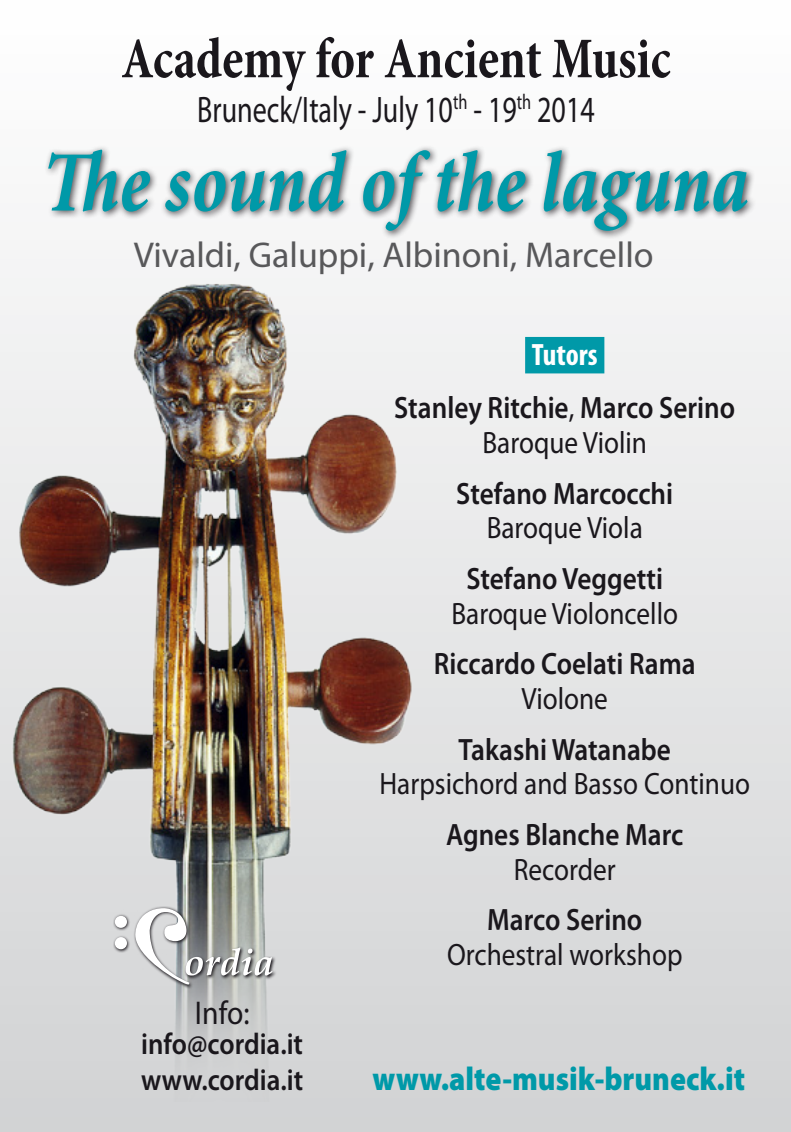
<style>
.page{position:relative;width:791px;height:1132px;background:#fff}
.page>*{position:absolute;margin:0;border:0;box-sizing:border-box;transform-origin:0 0}
.t1{font:italic 700 condensed 87px "Minion Pro";letter-spacing:-.005em;color:#0099a8;scale:.89 1}
.t2{font:700 condensed 58.2px "Minion Pro";letter-spacing:-.005em;color:#1a171c;scale:.88 1}
.t3{font:36.9px "Myriad Pro";color:#1a171c;scale:.76 1}
.t4{font:36px "Myriad Pro";color:#58585a}
.t5{font:900 33px "Myriad Pro";color:#0099a8;scale:.9 1}
.t6{font:33px "Myriad Pro";color:#1a171c;scale:.9 1}
.t7{font:600 30.9px/54px "Myriad Pro";color:#1a171c;text-align:center;scale:.88 1}
.t8{font:30.9px "Myriad Pro";color:#1a171c;scale:.88 1}
.t9{font:600 30px/36px "Myriad Pro";color:#1a171c;scale:.9 1}
.s1{font-weight:700;font-stretch:condensed;color:#fff}
.s2{font-weight:400}
</style>
<div class="page">
<div style="left:0;top:0;width:791px;height:1131px;background:linear-gradient(to bottom,#fff,#d2d3d4)"></div>
<img style="left:0;top:274px;width:488px;height:826px">
<svg style="left:113px;top:906px;width:163px;height:82px;background:#cbcdcd"></svg>
<svg style="left:135px;top:907px;width:138px;height:77px"></svg>
<div style="left:115px;top:915px;width:12px;height:12px;background:#fff;border-radius:50%"></div>
<div style="left:115px;top:936px;width:12px;height:12px;background:#fff;border-radius:50%"></div>
<div style="left:525px;top:337px;width:79px;height:36px;background:#0099a8"></div>
<div style="left:44px;top:145px;width:712px;height:94px;background:#1a171c;opacity:.75"></div>
<h2 class="t2" style="left:121px;top:19px;width:626px">Academy for Ancient Music</h2>
<p class="t3" style="left:197px;top:86px;width:525px">Bruneck/Italy - July 10<sup>th</sup> - 19<sup>th</sup> 2014</p>
<h1 class="t1" style="left:42px;top:122px;width:795px">The sound of the laguna</h1>
<p class="t4" style="left:134px;top:233px;width:521px">Vivaldi, Galuppi, Albinoni, Marcello</p>
<p class="t6" style="left:195px;top:992px;width:62px">Info:</p>
<p class="t9" style="left:141px;top:1024px;width:182px">info@cordia.it www.cordia.it</p>
<p class="t7" style="left:394px;top:326px;width:389px"><span class="s1">Tutors<br></span>Stanley Ritchie<span class="s2">,</span> Marco Serino</p>
<p class="t8" style="left:482px;top:423px;width:188px">Baroque Violin</p>
<p class="t7" style="left:456px;top:465px;width:248px">Stefano Marcocchi</p>
<p class="t8" style="left:487px;top:508px;width:179px">Baroque Viola</p>
<p class="t7" style="left:466px;top:550px;width:225px">Stefano Veggetti</p>
<p class="t8" style="left:451px;top:594px;width:259px">Baroque Violoncello</p>
<p class="t7" style="left:434px;top:636px;width:299px">Riccardo Coelati Rama</p>
<p class="t8" style="left:521px;top:679px;width:100px">Violone</p>
<p class="t7" style="left:459px;top:721px;width:243px">Takashi Watanabe</p>
<p class="t8" style="left:379px;top:764px;width:423px">Harpsichord and Basso Continuo</p>
<p class="t7" style="left:446px;top:806px;width:271px">Agnes Blanche Marc</p>
<p class="t8" style="left:514px;top:849px;width:118px">Recorder</p>
<p class="t7" style="left:487px;top:891px;width:178px">Marco Serino</p>
<p class="t8" style="left:447px;top:935px;width:269px">Orchestral workshop</p>
<p class="t5" style="left:372px;top:1056px;width:415px">www.alte-musik-bruneck.it</p>
</div>
